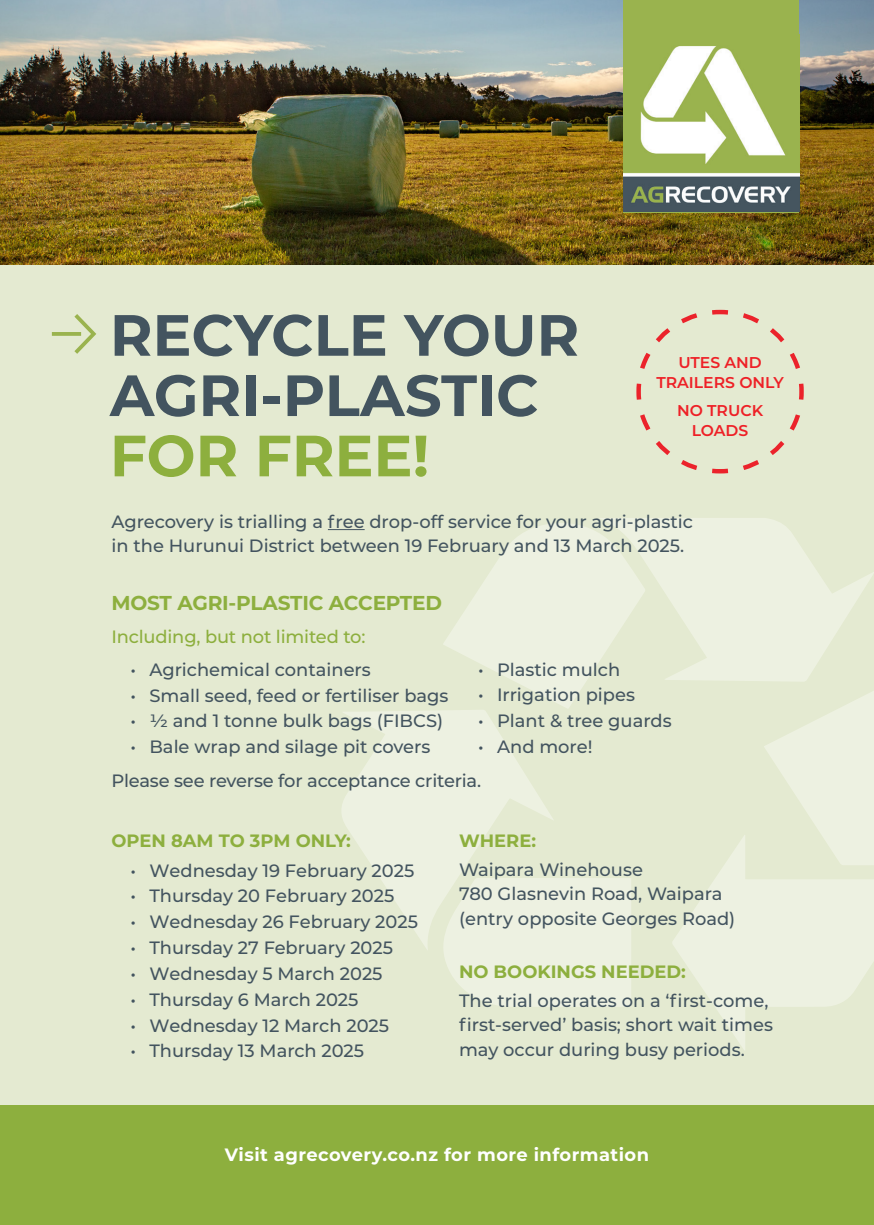
<style>
.page{position:relative;width:874px;height:1225px;background:#fff}
.page>*{position:absolute;margin:0;border:0;box-sizing:border-box;transform-origin:0 0}
.t1{font:700 58px/60.2px "Montserrat";color:#43545f}
.t2{font:700 20px "Montserrat";letter-spacing:-.01em;color:#8daf3e}
.t3{font:500 17.8px/24.6px "Montserrat";color:#43545f}
.t4{font:700 17.8px "Montserrat";letter-spacing:.025em;color:#fff}
.t5{font:500 17.8px "Montserrat";letter-spacing:-.01em;color:#8daf3e}
.t6{font:700 17.8px "Montserrat";color:#8daf3e}
.t7{font:600 15.6px/20px "Montserrat";color:#ee2026;text-align:center}
.s1{color:#8daf3e}
.s2{font-weight:700;color:#8daf3e}
</style>
<div class="page">
<div style="left:0;top:262px;width:873px;height:882px;background:#e4ead1"></div>
<img style="left:0;top:0;width:873px;height:265px">
<div style="left:0;top:1106px;width:873px;height:119px;background:#8daf3e"></div>
<svg style="left:74px;top:314px;width:23px;height:40px"></svg>
<svg style="left:52px;top:332px;width:29px;height:4px"></svg>
<svg style="left:645px;top:518px;width:228px;height:164px;fill:#edf1e1"></svg>
<svg style="left:764px;top:691px;width:109px;height:143px"></svg>
<svg style="left:342px;top:710px;width:211px;height:240px;fill:#edf1e1"></svg>
<svg style="left:672px;top:834px;width:201px;height:216px;fill:#edf1e1"></svg>
<svg style="left:441px;top:878px;width:190px;height:129px"></svg>
<svg style="left:443px;top:518px;width:202px;height:190px"></svg>
<div style="left:623px;top:0;width:175px;height:212px;background:#9ab34e"></div>
<img style="left:623px;top:46px;width:175px;height:166px">
<hr style="left:328px;top:529px;width:36px;height:1px;background:#43545f">
<svg style="left:636px;top:309px;width:168px;height:165px"></svg>
<p class="t1" style="left:110px;top:302px;width:470px">RECYCLE YOUR<br>AGRI-PLASTIC<br><span class="s1">FOR FREE!</span></p>
<p class="t3" style="left:111px;top:508px;width:583px">Agrecovery is trialling a free drop-off service for your agri-plastic in the Hurunui District between 19 February and 13 March 2025.</p>
<p class="t7" style="left:656px;top:351px;width:129px">UTES AND<br>TRAILERS ONLY</p>
<p class="t7" style="left:676px;top:400px;width:88px">NO TRUCK<br>LOADS</p>
<p class="t2" style="left:111px;top:588px;width:332px">MOST AGRI-PLASTIC ACCEPTED</p>
<p class="t5" style="left:111px;top:624px;width:255px">Including, but not limited to:</p>
<p class="t3" style="left:130px;top:656px;width:242px">• Agrichemical containers</p>
<p class="t3" style="left:130px;top:682px;width:319px">• Small seed, feed or fertiliser bags</p>
<p class="t3" style="left:130px;top:708px;width:314px">• ½ and 1 tonne bulk bags (FIBCS)</p>
<p class="t3" style="left:130px;top:734px;width:301px">• Bale wrap and silage pit covers</p>
<p class="t3" style="left:111px;top:767px;width:371px">Please see reverse for acceptance criteria.</p>
<p class="t3" style="left:478px;top:656px;width:144px">• Plastic mulch</p>
<p class="t3" style="left:478px;top:682px;width:158px">• Irrigation pipes</p>
<p class="t3" style="left:478px;top:708px;width:195px">• Plant &amp; tree guards</p>
<p class="t3" style="left:478px;top:734px;width:116px">• And more!</p>
<p class="t6" style="left:111px;top:828px;width:241px">OPEN 8AM TO 3PM ONLY:</p>
<p class="t3" style="left:130px;top:857px;width:285px">• Wednesday 19 February 2025</p>
<p class="t3" style="left:130px;top:883px;width:265px">• Thursday 20 February 2025</p>
<p class="t3" style="left:130px;top:909px;width:289px">• Wednesday 26 February 2025</p>
<p class="t3" style="left:130px;top:934px;width:264px">• Thursday 27 February 2025</p>
<p class="t3" style="left:130px;top:960px;width:253px">• Wednesday 5 March 2025</p>
<p class="t3" style="left:130px;top:986px;width:229px">• Thursday 6 March 2025</p>
<p class="t3" style="left:130px;top:1012px;width:260px">• Wednesday 12 March 2025</p>
<p class="t3" style="left:130px;top:1038px;width:235px">• Thursday 13 March 2025</p>
<p class="t3" style="left:459px;top:825px;width:185px;line-height:29px"><span class="s2">WHERE:<br></span>Waipara Winehouse</p>
<p class="t3" style="left:459px;top:881px;width:277px">780 Glasnevin Road, Waipara (entry opposite Georges Road)</p>
<p class="t3" style="left:459px;top:956px;width:311px;line-height:29px"><span class="s2">NO BOOKINGS NEEDED:<br></span>The trial operates on a ‘first-come,</p>
<p class="t3" style="left:459px;top:1012px;width:315px">first-served’ basis; short wait times may occur during busy periods.</p>
<p class="t4" style="left:225px;top:1142px;width:425px">Visit agrecovery.co.nz for more information</p>
</div>
